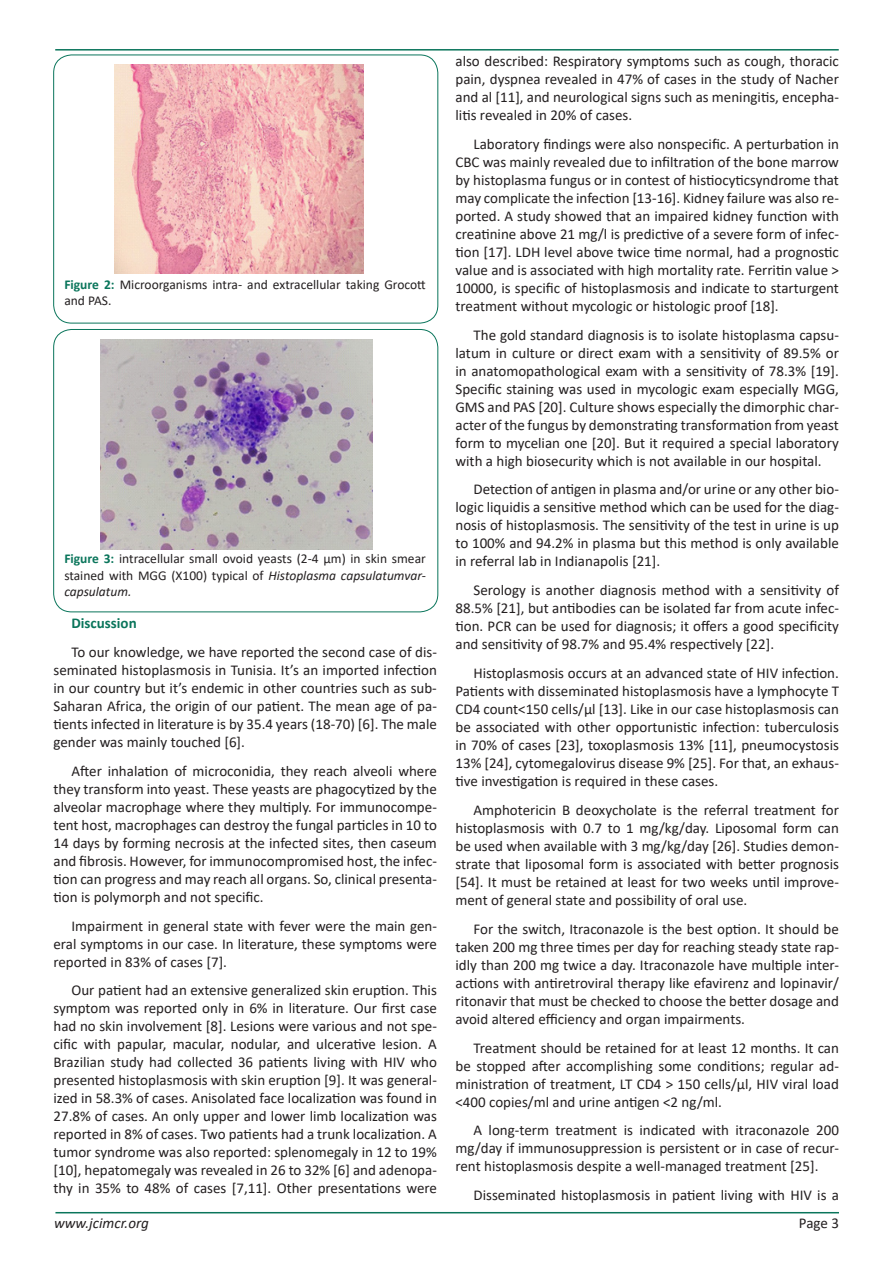
<style>
.page{position:relative;width:893px;height:1263px;background:#fff}
.page>*{position:absolute;margin:0;border:0;box-sizing:border-box;transform-origin:0 0}
.t1{font:15px/18px "Calibri";color:#231f20;text-align:justify}
.t2{font:italic 15px "Calibri";color:#231f20}
.t3{font:700 15px "Calibri";color:#0a755b}
.t4{font:13.5px/16.5px "Calibri";color:#231f20}
.s1{font-weight:700;color:#0a755b}
.s2{font-style:italic}
</style>
<div class="page">
<hr style="left:55px;top:1212px;width:784px;height:1px;background:#0a755b">
<hr style="left:55px;top:49px;width:784px;height:2px;background:#0a755b">
<div style="left:53px;top:55px;width:385px;height:268px;border:1px solid #0a755b;border-radius:18px"></div>
<img style="left:114px;top:65px;width:249px;height:209px">
<div style="left:53px;top:329px;width:385px;height:283px;border:1px solid #0a755b;border-radius:18px"></div>
<img style="left:100px;top:339px;width:272px;height:210px">
<p class="t4" style="left:64px;top:276px;width:363px"><span class="s1">Figure 2:</span> Microorganisms intra- and extracellular taking Grocott and PAS.</p>
<p class="t4" style="left:64px;top:550px;width:363px;text-align:justify"><span class="s1">Figure 3:</span> intracellular small ovoid yeasts (2-4 µm) in skin smear stained with MGG (X100) typical of <span class="s2">Histoplasma capsulatumvar&shy;capsulatum.</span></p>
<p class="t3" style="left:71px;top:612px;width:67px">Discussion</p>
<p class="t1" style="left:53px;top:642px;width:385px;text-indent:18px">To our knowledge, we have reported the second case of dis&shy;seminated histoplasmosis in Tunisia. It’s an imported infection in our country but it’s endemic in other countries such as sub-Saharan Africa, the origin of our patient. The mean age of pa&shy;tients infected in literature is by 35.4 years (18-70) [6]. The male gender was mainly touched [6].</p>
<p class="t1" style="left:53px;top:761px;width:385px;text-indent:18px">After inhalation of microconidia, they reach alveoli where they transform into yeast. These yeasts are phagocytized by the alveolar macrophage where they multiply. For immunocompe&shy;tent host, macrophages can destroy the fungal particles in 10 to 14 days by forming necrosis at the infected sites, then caseum and fibrosis. However, for immunocompromised host, the infec&shy;tion can progress and may reach all organs. So, clinical presenta&shy;tion is polymorph and not specific.</p>
<p class="t1" style="left:53px;top:916px;width:385px;text-indent:18px">Impairment in general state with fever were the main gen&shy;eral symptoms in our case. In literature, these symptoms were reported in 83% of cases [7].</p>
<p class="t1" style="left:53px;top:981px;width:385px;text-indent:18px">Our patient had an extensive generalized skin eruption. This symptom was reported only in 6% in literature. Our first case had no skin involvement [8]. Lesions were various and not spe&shy;cific with papular, macular, nodular, and ulcerative lesion. A Brazilian study had collected 36 patients living with HIV who presented histoplasmosis with skin eruption [9]. It was general&shy;ized in 58.3% of cases. Anisolated face localization was found in 27.8% of cases. An only upper and lower limb localization was reported in 8% of cases. Two patients had a trunk localization. A tumor syndrome was also reported: splenomegaly in 12 to 19% [10], hepatomegaly was revealed in 26 to 32% [6] and adenopa&shy;thy in 35% to 48% of cases [7,11]. Other presentations were</p>
<p class="t1" style="left:455px;top:52px;width:385px">also described: Respiratory symptoms such as cough, thoracic pain, dyspnea revealed in 47% of cases in the study of Nacher and al [11], and neurological signs such as meningitis, encepha&shy;litis revealed in 20% of cases.</p>
<p class="t1" style="left:455px;top:134px;width:385px;text-indent:18px">Laboratory findings were also nonspecific. A perturbation in CBC was mainly revealed due to infiltration of the bone marrow by histoplasma fungus or in contest of histiocyticsyndrome that may complicate the infection [13-16]. Kidney failure was also re&shy;ported. A study showed that an impaired kidney function with creatinine above 21 mg/l is predictive of a severe form of infec&shy;tion [17]. LDH level above twice time normal, had a prognostic value and is associated with high mortality rate. Ferritin value &gt; 10000, is specific of histoplasmosis and indicate to starturgent treatment without mycologic or histologic proof [18].</p>
<p class="t1" style="left:455px;top:325px;width:385px;text-indent:18px">The gold standard diagnosis is to isolate histoplasma capsu&shy;latum in culture or direct exam with a sensitivity of 89.5% or in anatomopathological exam with a sensitivity of 78.3% [19].<br>Specific staining was used in mycologic exam especially MGG, GMS and PAS [20]. Culture shows especially the dimorphic char&shy;acter of the fungus by demonstrating transformation from yeast form to mycelian one [20]. But it required a special laboratory with a high biosecurity which is not available in our hospital.</p>
<p class="t1" style="left:455px;top:480px;width:385px;text-indent:18px">Detection of antigen in plasma and/or urine or any other bio&shy;logic liquidis a sensitive method which can be used for the diag&shy;nosis of histoplasmosis. The sensitivity of the test in urine is up to 100% and 94.2% in plasma but this method is only available in referral lab in Indianapolis [21].</p>
<p class="t1" style="left:455px;top:581px;width:385px;text-indent:18px">Serology is another diagnosis method with a sensitivity of 88.5% [21], but antibodies can be isolated far from acute infec&shy;tion. PCR can be used for diagnosis; it offers a good specificity and sensitivity of 98.7% and 95.4% respectively [22].</p>
<p class="t1" style="left:455px;top:664px;width:385px;text-indent:18px">Histoplasmosis occurs at an advanced state of HIV infection.<br>Patients with disseminated histoplasmosis have a lymphocyte T CD4 count&lt;150 cells/µl [13]. Like in our case histoplasmosis can be associated with other opportunistic infection: tuberculosis in 70% of cases [23], toxoplasmosis 13% [11], pneumocystosis 13% [24], cytomegalovirus disease 9% [25]. For that, an exhaus&shy;tive investigation is required in these cases.</p>
<p class="t1" style="left:455px;top:800px;width:385px;text-indent:18px">Amphotericin B deoxycholate is the referral treatment for histoplasmosis with 0.7 to 1 mg/kg/day. Liposomal form can be used when available with 3 mg/kg/day [26]. Studies demon&shy;strate that liposomal form is associated with better prognosis [54]. It must be retained at least for two weeks until improve&shy;ment of general state and possibility of oral use.</p>
<p class="t1" style="left:455px;top:919px;width:385px;text-indent:18px">For the switch, Itraconazole is the best option. It should be taken 200 mg three times per day for reaching steady state rap&shy;idly than 200 mg twice a day. Itraconazole have multiple inter&shy;actions with antiretroviral therapy like efavirenz and lopinavir/ ritonavir that must be checked to choose the better dosage and avoid altered efficiency and organ impairments.</p>
<p class="t1" style="left:455px;top:1038px;width:385px;text-indent:18px">Treatment should be retained for at least 12 months. It can be stopped after accomplishing some conditions; regular ad&shy;ministration of treatment, LT CD4 &gt; 150 cells/µl, HIV viral load &lt;400 copies/ml and urine antigen &lt;2 ng/ml.</p>
<p class="t1" style="left:455px;top:1121px;width:385px;text-indent:18px">A long-term treatment is indicated with itraconazole 200 mg/day if immunosuppression is persistent or in case of recur&shy;rent histoplasmosis despite a well-managed treatment [25].</p>
<p class="t1" style="left:473px;top:1186px;width:367px">Disseminated histoplasmosis in patient living with HIV is a</p>
<p class="t2" style="left:54px;top:1212px;width:96px">www.jcimcr.org</p>
<p class="t1" style="left:799px;top:1213px;width:42px">Page 3</p>
</div>
